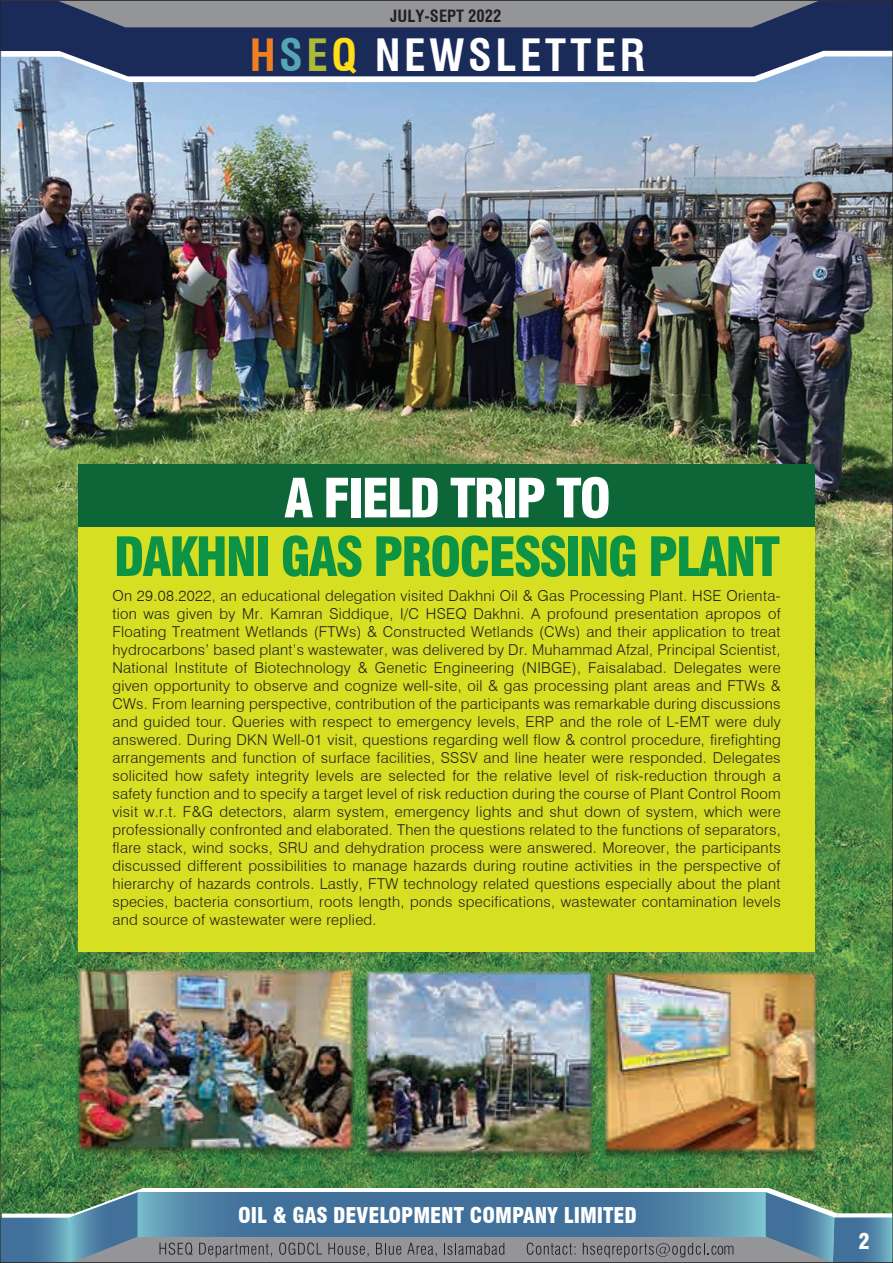
<style>
.page{position:relative;width:893px;height:1263px;background:#fff}
.page>*{position:absolute;margin:0;border:0;box-sizing:border-box;transform-origin:0 0}
.t1{font:900 condensed 52.8px "Swiss 721 BT";letter-spacing:-.04em;color:#0d9344}
.t2{font:900 condensed 52.8px "Swiss 721 BT";letter-spacing:-.04em;color:#fff}
.t3{font:700 condensed 43.5px "Swiss 721 BT";letter-spacing:.08em;color:#fff}
.t4{font:900 condensed 21.15px "Swiss 721 BT";color:#fff}
.t5{font:700 condensed 16.5px "Swiss 721 BT";color:#231f20}
.t6{font:300 15px/18px "Swiss 721 BT";letter-spacing:.02em;color:#231f20;text-align:justify}
.s1{color:#f07f22}
.s2{color:#54a7b2}
.s3{color:#acba37}
.s4{color:#ffdd17}
</style>
<div class="page">
<img style="left:2px;top:82px;width:889px;height:1106px">
<svg style="left:2px;top:76px;width:889px;height:6px"></svg>
<div style="left:79px;top:465px;width:736px;height:487px;background:#d6df21"></div>
<div style="left:79px;top:465px;width:736px;height:62px;background:#0c6638"></div>
<div style="left:0;top:1222px;width:893px;height:41px;background:#939598"></div>
<svg style="left:2px;top:2px;width:889px;height:74px;background:#455273"></svg>
<svg style="left:143px;top:1192px;width:623px;height:44px;background:#4a7ca2"></svg>
<svg style="left:2px;top:1188px;width:141px;height:73px;background:#5a898e"></svg>
<svg style="left:766px;top:1188px;width:125px;height:73px;background:#5f8c92"></svg>
<svg style="left:160px;top:1242px;width:33px;height:13px"></svg>
<svg style="left:199px;top:1243px;width:73px;height:14px"></svg>
<svg style="left:279px;top:1242px;width:43px;height:13px"></svg>
<svg style="left:328px;top:1243px;width:41px;height:14px"></svg>
<svg style="left:376px;top:1243px;width:25px;height:12px"></svg>
<svg style="left:407px;top:1243px;width:30px;height:14px"></svg>
<svg style="left:444px;top:1243px;width:60px;height:12px"></svg>
<svg style="left:527px;top:1242px;width:48px;height:13px"></svg>
<svg style="left:583px;top:1243px;width:150px;height:14px"></svg>
<img style="left:68px;top:964px;width:760px;height:205px">
<p class="t5" style="left:390px;top:6px;width:112px">JULY-SEPT 2022</p>
<h2 class="t3" style="left:250px;top:29px;width:397px"><span class="s1">H</span><span class="s2">S</span><span class="s3">E</span><span class="s4">Q</span> NEWSLETTER</h2>
<h1 class="t2" style="left:284px;top:466px;width:328px">A FIELD TRIP TO</h1>
<h1 class="t1" style="left:114px;top:525px;width:668px">DAKHNI GAS PROCESSING PLANT</h1>
<p class="t6" style="left:112px;top:587px;width:670px">On 29.08.2022, an educational delegation visited Dakhni Oil &amp; Gas Processing Plant. HSE Orienta&shy;tion was given by Mr. Kamran Siddique, I/C HSEQ Dakhni. A profound presentation apropos of Floating Treatment Wetlands (FTWs) &amp; Constructed Wetlands (CWs) and their application to treat hydrocarbons’ based plant’s wastewater, was delivered by Dr. Muhammad Afzal, Principal Scientist, National Institute of Biotechnology &amp; Genetic Engineering (NIBGE), Faisalabad. Delegates were given opportunity to observe and cognize well-site, oil &amp; gas processing plant areas and FTWs &amp; CWs. From learning perspective, contribution of the participants was remarkable during discussions and guided tour. Queries with respect to emergency levels, ERP and the role of L-EMT were duly answered. During DKN Well-01 visit, questions regarding well flow &amp; control procedure, firefighting arrangements and function of surface facilities, SSSV and line heater were responded. Delegates solicited how safety integrity levels are selected for the relative level of risk-reduction through a safety function and to specify a target level of risk reduction during the course of Plant Control Room visit w.r.t. F&amp;G detectors, alarm system, emergency lights and shut down of system, which were professionally confronted and elaborated. Then the questions related to the functions of separators, flare stack, wind socks, SRU and dehydration process were answered. Moreover, the participants discussed different possibilities to manage hazards during routine activities in the perspective of hierarchy of hazards controls. Lastly, FTW technology related questions especially about the plant species, bacteria consortium, roots length, ponds specifications, wastewater contamination levels and source of wastewater were replied.</p>
<h3 class="t4" style="left:238px;top:1203px;width:400px">OIL &amp; GAS DEVELOPMENT COMPANY LIMITED</h3>
<h3 class="t4" style="left:858px;top:1228px;width:13px">2</h3>
</div>
